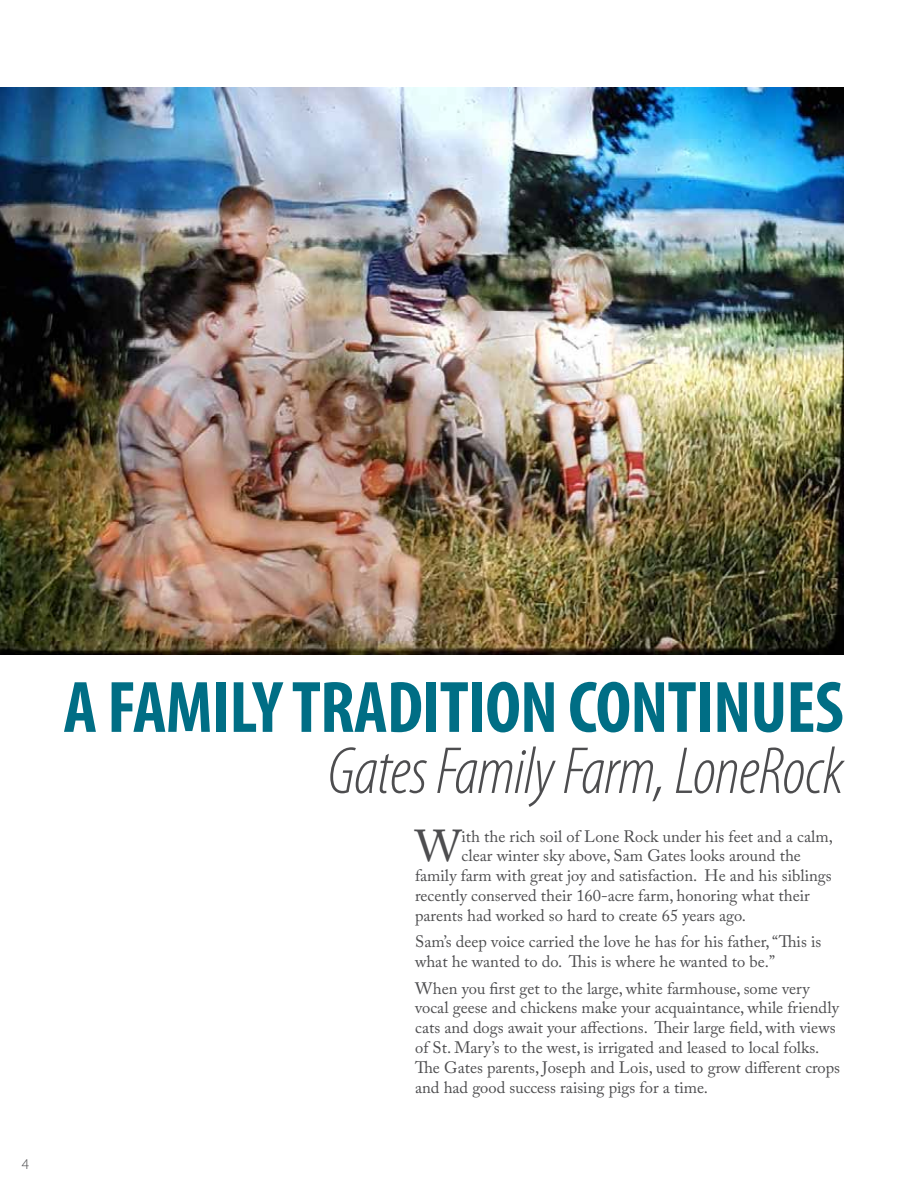
<style>
.page{position:relative;width:918px;height:1188px;background:#fff}
.page>*{position:absolute;margin:0;border:0;box-sizing:border-box;transform-origin:0 0}
.t1{font:700 condensed 73.5px "Myriad Pro";letter-spacing:-.01em;color:#006e85}
.t2{font:italic 300 condensed 67.2px "Myriad Pro";letter-spacing:-.01em;color:#4d4d4f}
.t3{font:44.4px "Adobe Caslon Pro";color:#4d4d4f}
.t4{font:16.5px/19.8px "Adobe Caslon Pro";color:#4d4d4f}
.t5{font:300 15px "Myriad Pro";color:#4d4d4f}
</style>
<div class="page">
<img style="left:0;top:88px;width:844px;height:566px">
<p class="t5" style="left:22px;top:1155px;width:9px">4</p>
<h1 class="t1" style="left:63px;top:661px;width:782px">A FAMILY TRADITION CONTINUES</h1>
<h2 class="t2" style="left:328px;top:731px;width:518px">Gates Family Farm, LoneRock</h2>
<h3 class="t3" style="left:415px;top:820px;width:48px">W</h3>
<p class="t4" style="left:461px;top:826px;width:373px">ith the rich soil of Lone Rock under his feet and a calm,</p>
<p class="t4" style="left:461px;top:846px;width:341px">clear winter sky above, Sam Gates looks around the</p>
<p class="t4" style="left:415px;top:866px;width:418px">family farm with great joy and satisfaction. He and his siblings</p>
<p class="t4" style="left:415px;top:885px;width:396px">recently conserved their 160-acre farm, honoring what their</p>
<p class="t4" style="left:415px;top:905px;width:332px">parents had worked so hard to create 65 years ago.</p>
<p class="t4" style="left:415px;top:932px;width:408px">Sam’s deep voice carried the love he has for his father, “This is what he wanted to do. This is where he wanted to be.”</p>
<p class="t4" style="left:415px;top:978px;width:427px">When you first get to the large, white farmhouse, some very vocal geese and chickens make your acquaintance, while friendly cats and dogs await your affections. Their large field, with views of St. Mary’s to the west, is irrigated and leased to local folks.<br>The Gates parents, Joseph and Lois, used to grow different crops and had good success raising pigs for a time.</p>
</div>
